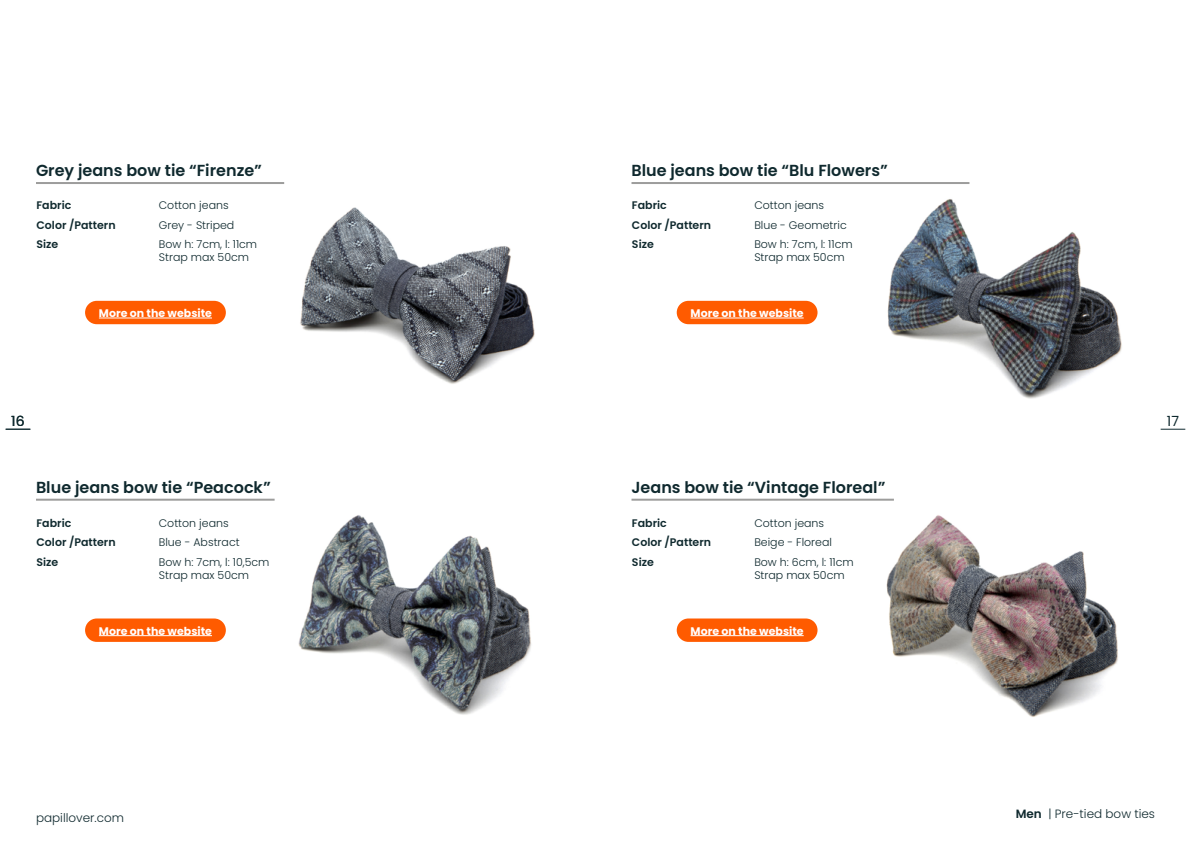
<style>
.page{position:relative;width:1191px;height:842px;background:#fff}
.page>*{position:absolute;margin:0;border:0;box-sizing:border-box;transform-origin:0 0}
.t1{font:600 16px "Poppins";color:#0f292e}
.t2{font:14px "Poppins";color:#0f292e}
.t3{font:300 12px "Poppins";color:#0f292e}
.t4{font:300 11px/13.2px "Poppins";color:#0f292e}
.t5{font:600 11px "Poppins";color:#0f292e}
.t6{font:700 11px "Poppins";color:#fff}
.s1{font-weight:600}
</style>
<div class="page">
<hr style="left:36px;top:499px;width:239px;height:2px;background:#9d9d9c">
<img style="left:284px;top:182px;width:251px;height:202px">
<hr style="left:36px;top:182px;width:248px;height:2px;background:#9d9d9c">
<img style="left:877px;top:498px;width:241px;height:219px">
<hr style="left:631px;top:499px;width:263px;height:2px;background:#9d9d9c">
<img style="left:887px;top:182px;width:235px;height:217px">
<hr style="left:631px;top:182px;width:338px;height:2px;background:#9d9d9c">
<img style="left:298px;top:515px;width:233px;height:200px">
<svg style="left:6px;top:429px;width:24px;height:1px"></svg>
<svg style="left:1160px;top:429px;width:25px;height:1px"></svg>
<div style="left:676px;top:301px;width:141px;height:23px;background:#ff5b00;border-radius:12px"></div>
<div style="left:85px;top:301px;width:141px;height:23px;background:#ff5b00;border-radius:12px"></div>
<div style="left:676px;top:618px;width:141px;height:24px;background:#ff5b00;border-radius:12px"></div>
<div style="left:85px;top:618px;width:141px;height:24px;background:#ff5b00;border-radius:12px"></div>
<hr style="left:690px;top:318px;width:113px;height:1px;background:#fff">
<hr style="left:99px;top:318px;width:113px;height:1px;background:#fff">
<hr style="left:690px;top:635px;width:113px;height:1px;background:#fff">
<hr style="left:99px;top:635px;width:113px;height:1px;background:#fff">
<h1 class="t1" style="left:36px;top:161px;width:227px">Grey jeans bow tie “Firenze”</h1>
<p class="t5" style="left:36px;top:199px;width:36px">Fabric</p>
<p class="t4" style="left:159px;top:199px;width:71px">Cotton jeans</p>
<p class="t5" style="left:36px;top:218px;width:81px">Color /Pattern</p>
<p class="t4" style="left:159px;top:218px;width:77px">Grey - Striped</p>
<p class="t5" style="left:36px;top:238px;width:23px">Size</p>
<p class="t4" style="left:159px;top:238px;width:100px">Bow h: 7cm, l: 11cm<br>Strap max 50cm</p>
<h1 class="t1" style="left:631px;top:161px;width:258px">Blue jeans bow tie “Blu Flowers”</h1>
<p class="t5" style="left:632px;top:199px;width:36px">Fabric</p>
<p class="t4" style="left:754px;top:199px;width:71px">Cotton jeans</p>
<p class="t5" style="left:632px;top:218px;width:81px">Color /Pattern</p>
<p class="t4" style="left:754px;top:218px;width:94px">Blue - Geometric</p>
<p class="t5" style="left:632px;top:238px;width:23px">Size</p>
<p class="t4" style="left:754px;top:238px;width:100px">Bow h: 7cm, l: 11cm<br>Strap max 50cm</p>
<p class="t6" style="left:99px;top:307px;width:115px">More on the website</p>
<p class="t6" style="left:690px;top:307px;width:115px">More on the website</p>
<p class="t2" style="left:11px;top:413px;width:15px">16</p>
<p class="t2" style="left:1166px;top:413px;width:14px">17</p>
<h1 class="t1" style="left:36px;top:478px;width:236px">Blue jeans bow tie “Peacock”</h1>
<p class="t5" style="left:36px;top:516px;width:36px">Fabric</p>
<p class="t4" style="left:159px;top:516px;width:71px">Cotton jeans</p>
<p class="t5" style="left:36px;top:536px;width:81px">Color /Pattern</p>
<p class="t4" style="left:159px;top:536px;width:82px">Blue - Abstract</p>
<p class="t5" style="left:36px;top:555px;width:23px">Size</p>
<p class="t4" style="left:159px;top:555px;width:112px">Bow h: 7cm, l: 10,5cm<br>Strap max 50cm</p>
<h1 class="t1" style="left:631px;top:478px;width:255px">Jeans bow tie “Vintage Floreal”</h1>
<p class="t5" style="left:632px;top:516px;width:36px">Fabric</p>
<p class="t4" style="left:754px;top:516px;width:71px">Cotton jeans</p>
<p class="t5" style="left:632px;top:536px;width:81px">Color /Pattern</p>
<p class="t4" style="left:754px;top:536px;width:79px">Beige - Floreal</p>
<p class="t5" style="left:632px;top:555px;width:23px">Size</p>
<p class="t4" style="left:754px;top:555px;width:101px">Bow h: 6cm, l: 11cm<br>Strap max 50cm</p>
<p class="t6" style="left:99px;top:624px;width:115px">More on the website</p>
<p class="t6" style="left:690px;top:624px;width:115px">More on the website</p>
<p class="t3" style="left:36px;top:811px;width:90px">papillover.com</p>
<p class="t3" style="left:1015px;top:806px;width:141px"><span class="s1">Men</span> | Pre-tied bow ties</p>
</div>
